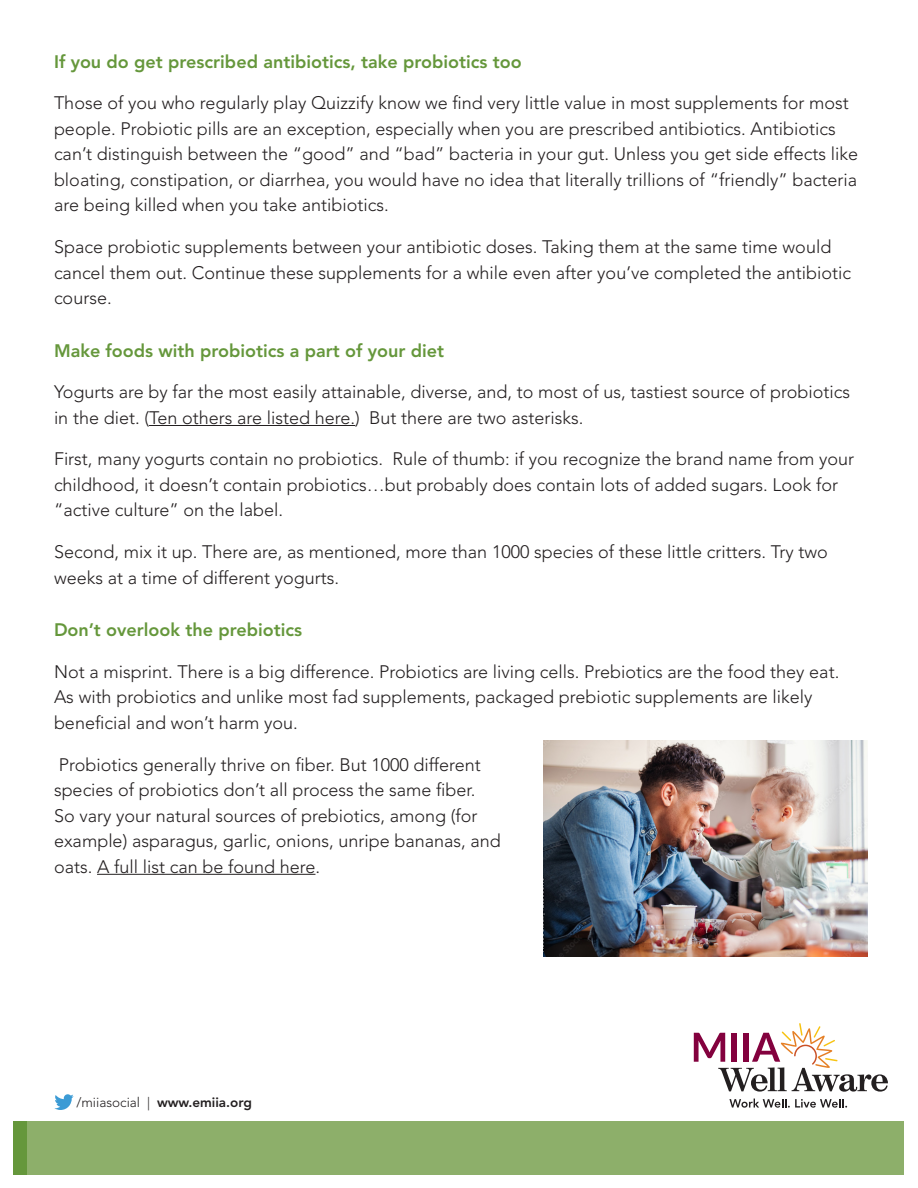
<style>
.page{position:relative;width:918px;height:1188px;background:#fff}
.page>*{position:absolute;margin:0;border:0;box-sizing:border-box;transform-origin:0 0}
.new_text{font:300 18px/25.5px "Avenir LT Std";color:#231f20}
.new_text-2{font:800 18px "Avenir LT Std";color:#65973b}
.t1{font:800 13.5px "Avenir LT Std";color:#231f20}
.s1{font-weight:300}
</style>
<div class="page">
<svg style="left:729px;top:1099px;width:118px;height:9px"></svg>
<svg style="left:694px;top:1023px;width:194px;height:69px"></svg>
<svg style="left:54px;top:1094px;width:20px;height:16px"></svg>
<div style="left:14px;top:1121px;width:890px;height:53px;background:#8daf6a"></div>
<div style="left:14px;top:1121px;width:13px;height:53px;background:#65973b"></div>
<hr style="left:149px;top:425px;width:206px;height:1px;background:#231f20">
<hr style="left:97px;top:874px;width:218px;height:1px;background:#231f20">
<img style="left:543px;top:740px;width:325px;height:216px">
<p class="new_text-2" style="left:54px;top:51px;width:469px">If you do get prescribed antibiotics, take probiotics too</p>
<p class="new_text" style="left:54px;top:90px;width:806px">Those of you who regularly play Quizzify know we find very little value in most supplements for most people. Probiotic pills are an exception, especially when you are prescribed antibiotics. Antibiotics can’t distinguish between the “good” and “bad” bacteria in your gut. Unless you get side effects like bloating, constipation, or diarrhea, you would have no idea that literally trillions of “friendly” bacteria are being killed when you take antibiotics.</p>
<p class="new_text" style="left:54px;top:234px;width:799px">Space probiotic supplements between your antibiotic doses. Taking them at the same time would cancel them out. Continue these supplements for a while even after you’ve completed the antibiotic course.</p>
<p class="new_text-2" style="left:54px;top:340px;width:392px">Make foods with probiotics a part of your diet</p>
<p class="new_text" style="left:54px;top:379px;width:798px">Yogurts are by far the most easily attainable, diverse, and, to most of us, tastiest source of probiotics in the diet. (Ten others are listed here.) But there are two asterisks.</p>
<p class="new_text" style="left:54px;top:447px;width:802px">First, many yogurts contain no probiotics. Rule of thumb: if you recognize the brand name from your childhood, it doesn’t contain probiotics…but probably does contain lots of added sugars. Look for “active culture” on the label.</p>
<p class="new_text" style="left:54px;top:539px;width:775px">Second, mix it up. There are, as mentioned, more than 1000 species of these little critters. Try two weeks at a time of different yogurts.</p>
<p class="new_text-2" style="left:54px;top:619px;width:250px">Don’t overlook the prebiotics</p>
<p class="new_text" style="left:54px;top:659px;width:787px">Not a misprint. There is a big difference. Probiotics are living cells. Prebiotics are the food they eat.<br>As with probiotics and unlike most fad supplements, packaged prebiotic supplements are likely beneficial and won’t harm you.</p>
<p class="new_text" style="left:54px;top:752px;width:448px">Probiotics generally thrive on fiber. But 1000 different species of probiotics don’t all process the same fiber.<br>So vary your natural sources of prebiotics, among (for example) asparagus, garlic, onions, unripe bananas, and oats. A full list can be found here.</p>
<p class="t1" style="left:76px;top:1095px;width:177px"><span class="s1">/miiasocial |</span> www.emiia.org</p>
</div>
